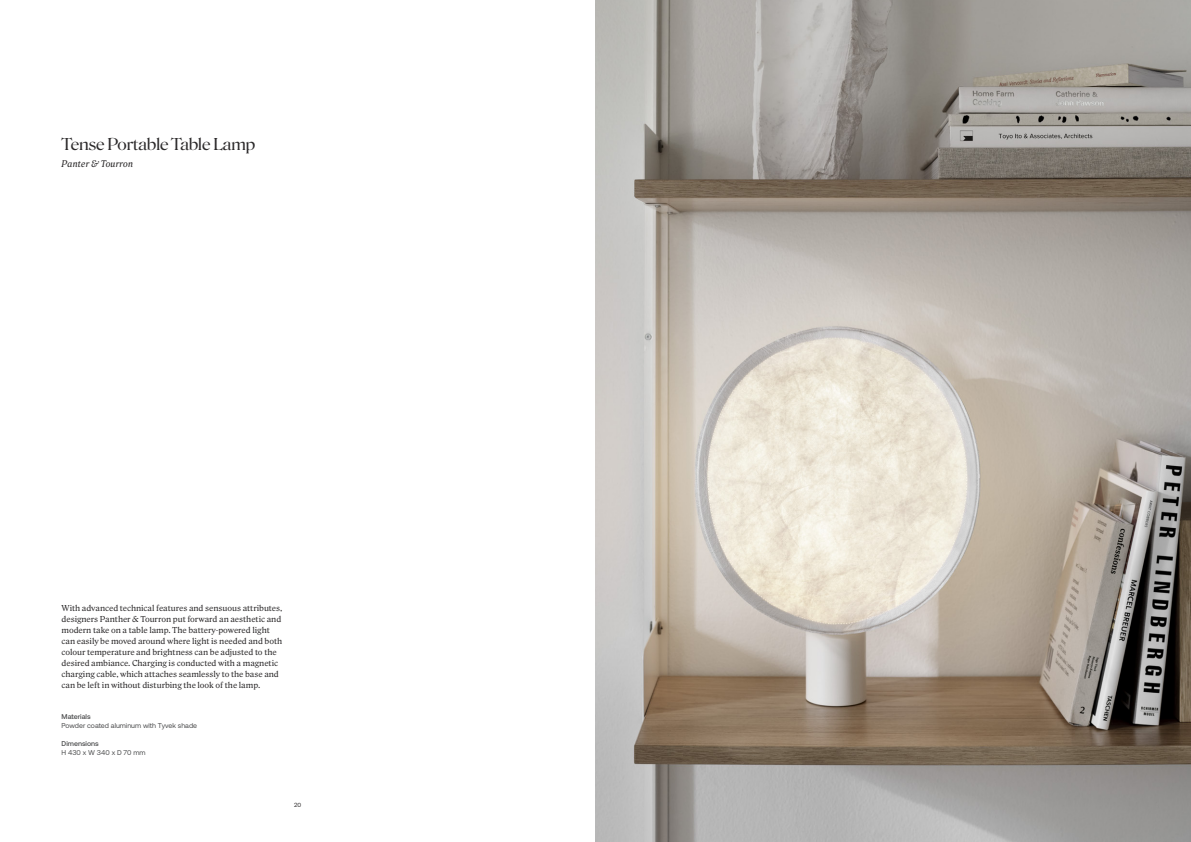
<style>
.page{position:relative;width:1191px;height:842px;background:#fff}
.page>*{position:absolute;margin:0;border:0;box-sizing:border-box;transform-origin:0 0}
.S20_Overskrift{font:16px "Roslindale Display";color:#2b292a}
.S20_Underoverskrift{font:italic 9px "Roslindale Text";color:#2b292a}
.S20_Brødtekst{font:8px/11px "Roslindale Text";letter-spacing:-.01em;color:#2b292a}
.t1{font:7px "Aeonik";color:#4b4c4d}
.t2{font:500 7px "Aeonik";color:#4b4c4d}
.t3{font:6px "Aeonik";color:#2b292a}
</style>
<div class="page">
<img style="left:595px;top:0;width:596px;height:842px">
<p class="S20_Overskrift" style="left:62px;top:131px;width:195px">Tense Portable Table Lamp</p>
<p class="S20_Underoverskrift" style="left:62px;top:156px;width:73px">Panter &amp; Tourron</p>
<p class="S20_Brødtekst" style="left:62px;top:602px;width:222px">With advanced technical features and sensuous attributes, designers Panther &amp; Tourron put forward an aesthetic and modern take on a table lamp. The battery-powered light can easily be moved around where light is needed and both colour temperature and brightness can be adjusted to the desired ambiance. Charging is conducted with a magnetic charging cable, which attaches seamlessly to the base and can be left in without disturbing the look of the lamp.</p>
<p class="t2" style="left:62px;top:713px;width:31px">Materials</p>
<p class="t1" style="left:62px;top:722px;width:137px">Powder coated aluminum with Tyvek shade</p>
<p class="t2" style="left:62px;top:740px;width:39px">Dimensions</p>
<p class="t1" style="left:62px;top:749px;width:85px">H 430 x W 340 x D 70 mm</p>
<p class="t3" style="left:294px;top:801px;width:9px">20</p>
</div>
